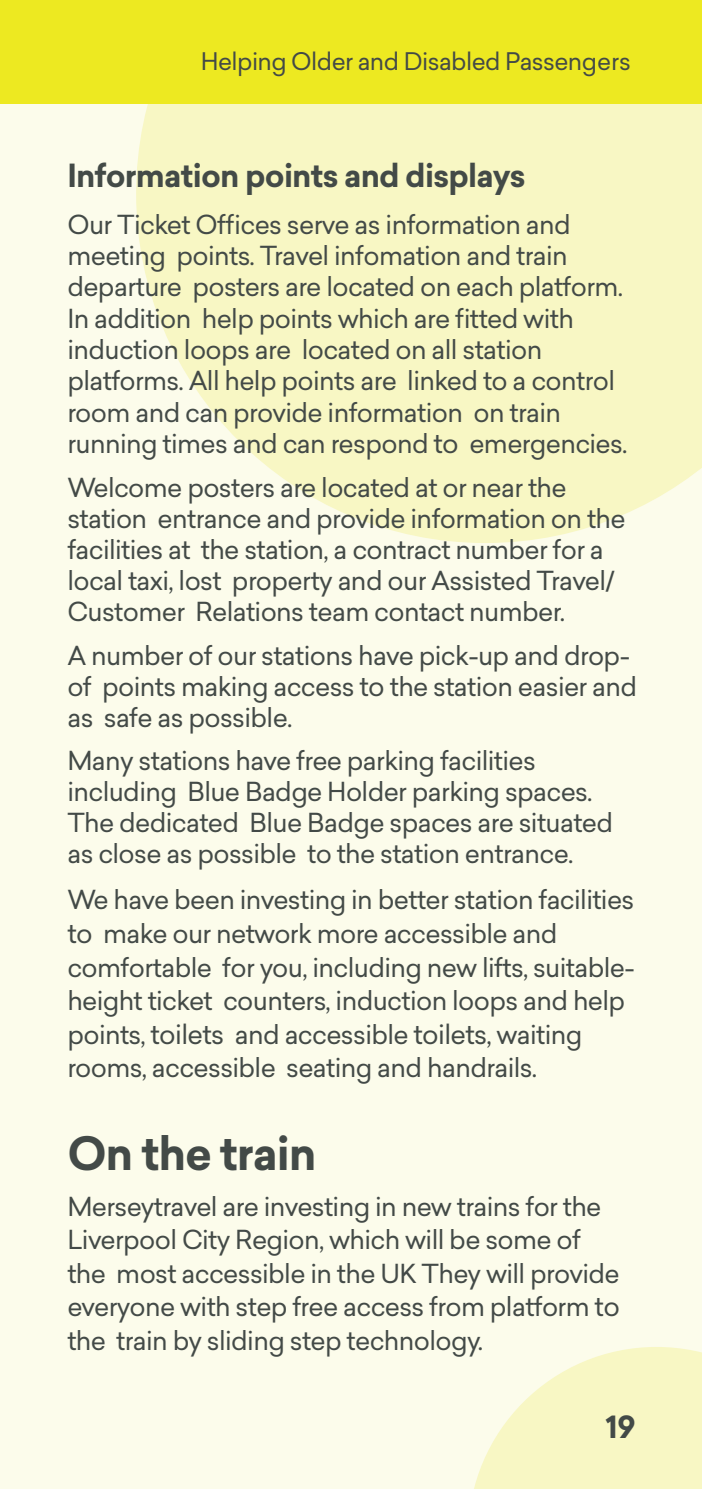
<style>
.page{position:relative;width:702px;height:1489px;background:#fff}
.page>*{position:absolute;margin:0;border:0;box-sizing:border-box;transform-origin:0 0}
.Paragraph_Style1{font:700 45px "Sailec";letter-spacing:-.025em;color:#434a47}
.Paragraph_Style1-2{font:700 31.25px "Sailec";letter-spacing:-.025em;color:#434a47}
.Paragraph_Style1-3{font:700 30px "Sailec";color:#434a47}
.Paragraph_Style1-4{font:25.75px/31.2px "Sailec";letter-spacing:-.025em;color:#434a47}
.Paragraph_Style1-5{font:23.75px "Sailec";letter-spacing:-.025em;color:#434a47}
.s1{font-size:26.25px}
</style>
<div class="page">
<div style="left:0;top:103px;width:702px;height:1385px;background:#fcfceb"></div>
<svg style="left:136px;top:103px;width:566px;height:440px;background:#f8f7c8"></svg>
<svg style="left:474px;top:1347px;width:228px;height:141px"></svg>
<div style="left:0;top:0;width:702px;height:103px;background:#ede921"></div>
<p class="Paragraph_Style1-5" style="left:201px;top:44px;width:432px">Helping Older and Disabled Passengers</p>
<p class="Paragraph_Style1-2" style="left:67px;top:154px;width:460px">Information points and displays</p>
<p class="Paragraph_Style1-4" style="left:67px;top:208px;width:561px">Our Ticket Offices serve as information and meeting points. Travel infomation and train departure posters are located on each platform.<br>In addition help points which are fitted with induction loops are located on all station platforms. All help points are linked to a control room and can provide information on train running times and can respond <span class="s1">to</span> emergencies.</p>
<p class="Paragraph_Style1-4" style="left:67px;top:471px;width:559px">Welcome posters are located at or near the station entrance and provide information on the facilities at the station, a contract number for a local taxi, lost property and our Assisted Travel/ Customer Relations team contact number.</p>
<p class="Paragraph_Style1-4" style="left:67px;top:639px;width:571px">A number of our stations have pick-up and drop&shy;of points making access <span class="s1">to</span> the station easier and as safe as possible.</p>
<p class="Paragraph_Style1-4" style="left:67px;top:745px;width:547px">Many stations have free parking facilities including Blue Badge Holder parking spaces.<br>The dedicated Blue Badge spaces are situated as close as possible to the station entrance.</p>
<p class="Paragraph_Style1-4" style="left:67px;top:882px;width:569px;line-height:33.5px">We have been investing in better station facilities <span class="s1">to</span> make our network more accessible and comfortable for you, including new lifts, suitable&shy;height ticket counters, induction loops and help points, <span class="s1">toilets</span> and accessible <span class="s1">toilets,</span> waiting rooms, accessible seating and handrails.</p>
<p class="Paragraph_Style1" style="left:67px;top:1121px;width:251px">On the train</p>
<p class="Paragraph_Style1-4" style="left:67px;top:1189px;width:554px;line-height:33.5px">Merseytravel are investing in new trains for the Liverpool City Region, which will be some of the most accessible in the UK They will provide everyone with step free access from platform <span class="s1">to </span>the train by sliding step technology.</p>
<p class="Paragraph_Style1-3" style="left:605px;top:1405px;width:32px">19</p>
</div>
